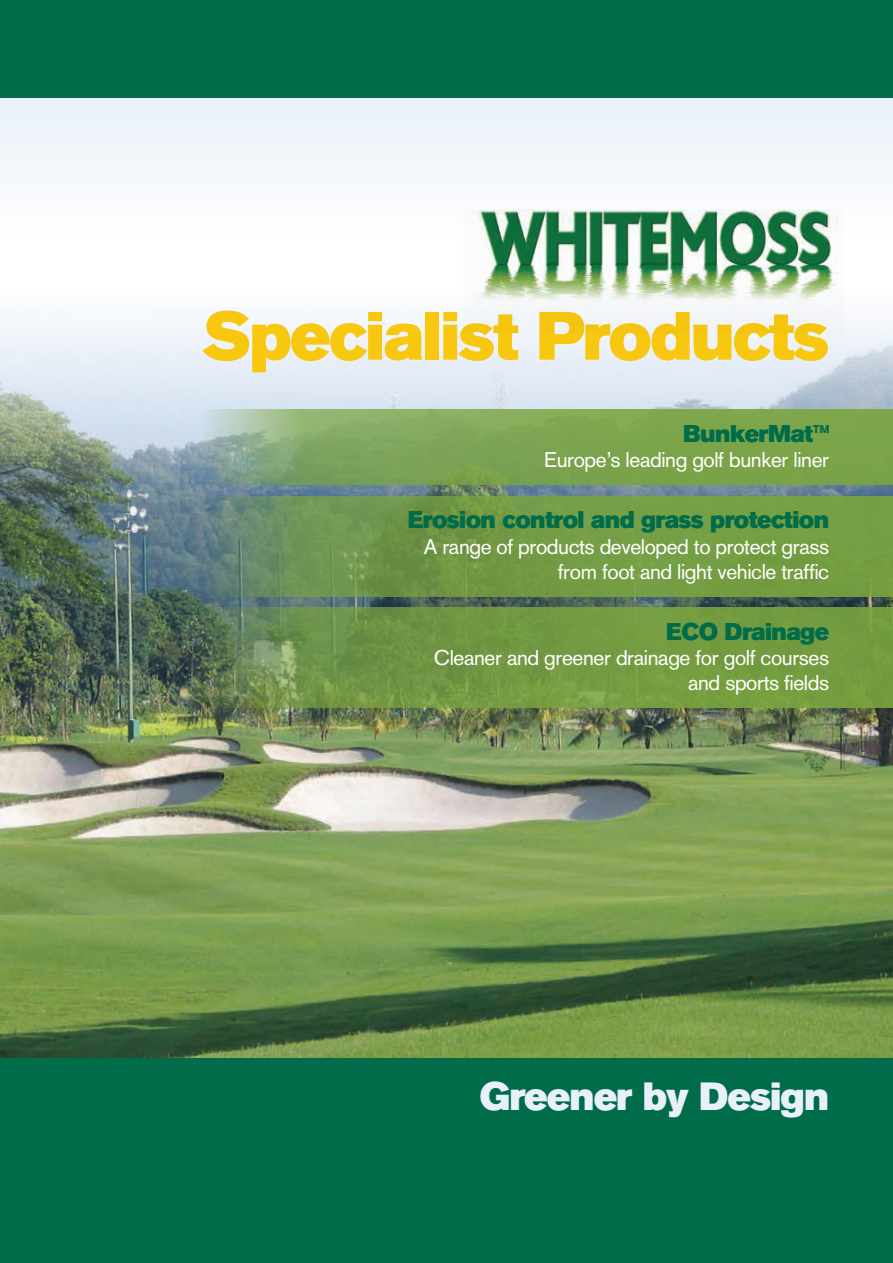
<style>
.page{position:relative;width:893px;height:1263px;background:#fff}
.page>*{position:absolute;margin:0;border:0;box-sizing:border-box;transform-origin:0 0}
.t1{font:67.5px "Akzidenz Grotesk BE Super";letter-spacing:-.025em;color:#f7c80f}
.t2{font:39px "Akzidenz Grotesk BE Super";letter-spacing:-.025em;color:#e8f0f9}
.t3{font:24px "Akzidenz Grotesk BE Super";letter-spacing:-.025em;color:#006c49}
.t4{font:21px/25.2px "Akzidenz Grotesk";letter-spacing:-.02em;color:#fff;text-align:right}
</style>
<div class="page">
<img style="left:0;top:319px;width:893px;height:740px">
<div style="left:0;top:90px;width:893px;height:144px;background:#f3f7fb"></div>
<div style="left:0;top:1059px;width:893px;height:204px;background:#006c49"></div>
<div style="left:0;top:0;width:893px;height:98px;background:#006c49"></div>
<img style="left:463px;top:209px;width:381px;height:124px">
<svg style="left:203px;top:410px;width:690px;height:75px;background:#80a65c"></svg>
<svg style="left:203px;top:607px;width:690px;height:101px;background:#719645"></svg>
<svg style="left:203px;top:496px;width:690px;height:100px;background:#71984b"></svg>
<h1 class="t1" style="left:202px;top:297px;width:629px">Specialist Products</h1>
<p class="t3" style="left:683px;top:420px;width:147px">BunkerMat™</p>
<p class="t4" style="left:544px;top:447px;width:286px">Europe’s leading golf bunker liner</p>
<p class="t3" style="left:408px;top:506px;width:423px">Erosion control and grass protection</p>
<p class="t4" style="left:424px;top:533px;width:407px">A range of products developed to protect grass from foot and light vehicle traffic</p>
<p class="t3" style="left:666px;top:617px;width:165px">ECO Drainage</p>
<p class="t4" style="left:434px;top:645px;width:397px">Cleaner and greener drainage for golf courses and sports fields</p>
<h2 class="t2" style="left:479px;top:1074px;width:351px">Greener by Design</h2>
</div>
